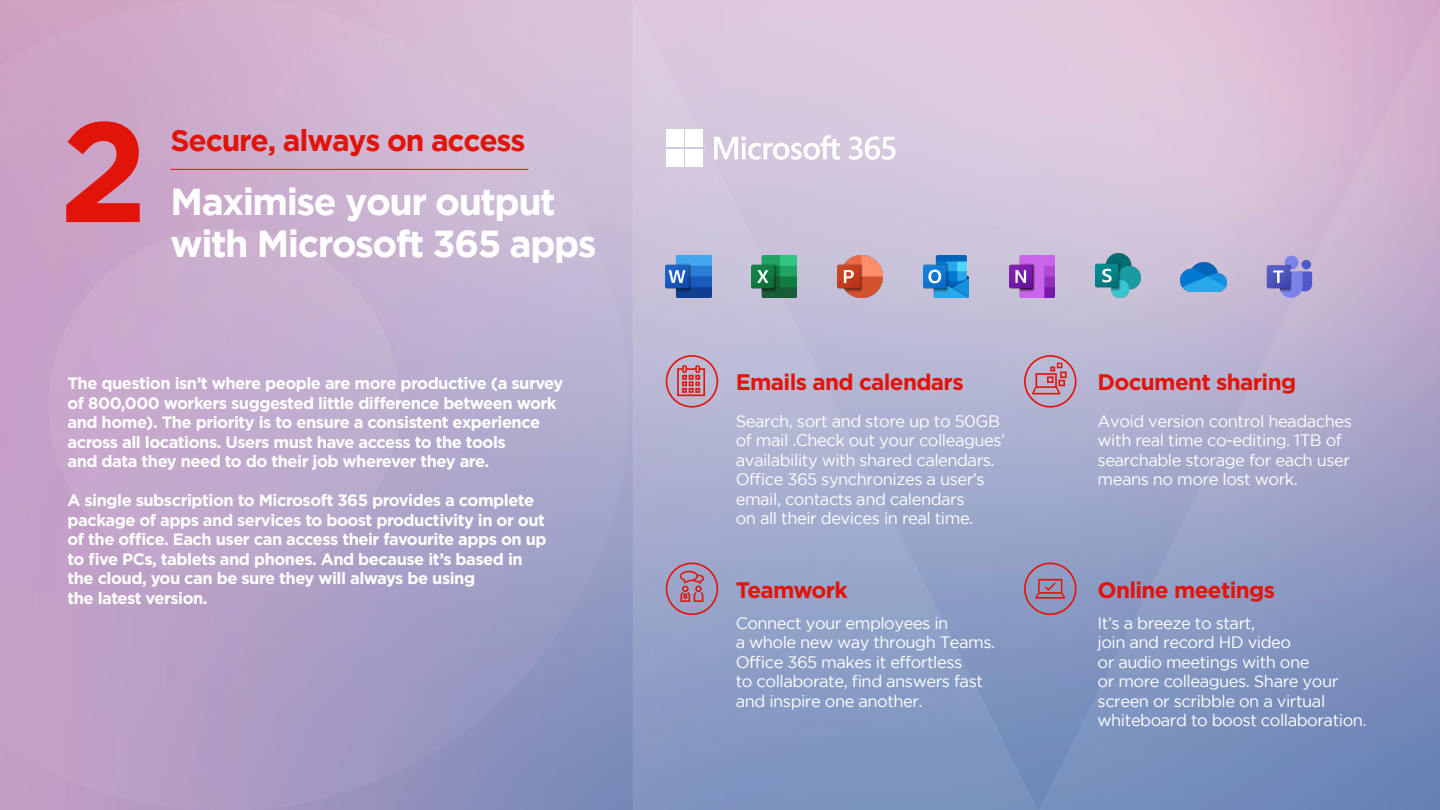
<style>
.page{position:relative;width:1440px;height:810px;background:#fff}
.page>*{position:absolute;margin:0;border:0;box-sizing:border-box;transform-origin:0 0}
.t1{font:700 37.5px/41.2px "Gotham";letter-spacing:-.04em;color:#fff}
.t2{font:700 30px "Gotham";letter-spacing:-.04em;color:#e1140a}
.t3{font:700 22.5px "Gotham";letter-spacing:-.03em;color:#e1140a}
.t4{font:16.5px/19.5px "Gotham";letter-spacing:-.03em;color:#fff}
.t5{font:700 16.5px/19.5px "Gotham";letter-spacing:-.03em;color:#fff}
</style>
<div class="page">
<img style="left:0;top:0;width:1440px;height:810px">
<img style="left:923px;top:256px;width:46px;height:42px">
<img style="left:666px;top:256px;width:45px;height:42px">
<img style="left:752px;top:256px;width:45px;height:42px">
<img style="left:1181px;top:262px;width:45px;height:29px">
<img style="left:1009px;top:256px;width:46px;height:42px">
<div style="left:1302px;top:260px;width:9px;height:9px;background:#5059c9;border-radius:50%"></div>
<div style="left:1285px;top:256px;width:13px;height:13px;background:#7b83eb;border-radius:50%"></div>
<div style="left:1267px;top:265px;width:23px;height:23px;background:#5159bf;border-radius:2px"></div>
<svg style="left:1273px;top:264px;width:39px;height:34px"></svg>
<img style="left:837px;top:256px;width:46px;height:42px">
<img style="left:1095px;top:254px;width:45px;height:44px">
<svg style="left:666px;top:355px;width:52px;height:53px;background:#c391a4"></svg>
<svg style="left:666px;top:563px;width:52px;height:52px;background:#a789a5"></svg>
<svg style="left:1024px;top:563px;width:53px;height:52px;background:#9985a5"></svg>
<svg style="left:1024px;top:355px;width:53px;height:53px;background:#be95aa"></svg>
<hr style="left:171px;top:169px;width:357px;height:1px;background:#e1140a">
<svg style="left:66px;top:121px;width:74px;height:101px;background:#d6525c"></svg>
<svg style="left:849px;top:136px;width:47px;height:24px"></svg>
<svg style="left:714px;top:135px;width:126px;height:25px"></svg>
<div style="left:666px;top:129px;width:17px;height:18px;background:#fff"></div>
<div style="left:685px;top:129px;width:18px;height:18px;background:#fff"></div>
<div style="left:666px;top:149px;width:17px;height:18px;background:#fff"></div>
<div style="left:685px;top:149px;width:18px;height:18px;background:#fff"></div>
<p class="t2" style="left:171px;top:123px;width:356px">Secure, always on access</p>
<p class="t1" style="left:171px;top:180px;width:428px">Maximise your output with Microsoft 365 apps</p>
<p class="t5" style="left:68px;top:373px;width:497px">The question isn’t where people are more productive (a survey of 800,000 workers suggested little difference between work and home). The priority is to ensure a consistent experience across all locations. Users must have access to the tools<br>and data they need to do their job wherever they are.</p>
<p class="t5" style="left:68px;top:490px;width:481px">A single subscription to Microsoft 365 provides a complete package of apps and services to boost productivity in or out of the office. Each user can access their favourite apps on up to five PCs, tablets and phones. And because it’s based in the cloud, you can be sure they will always be using<br>the latest version.</p>
<p class="t3" style="left:736px;top:367px;width:229px">Emails and calendars</p>
<p class="t3" style="left:1098px;top:367px;width:200px">Document sharing</p>
<p class="t4" style="left:736px;top:411px;width:271px">Search, sort and store up to 50GB of mail .Check out your colleagues’ availability with shared calendars.<br>Office 365 synchronizes a user’s email, contacts and calendars<br>on all their devices in real time.</p>
<p class="t4" style="left:1098px;top:411px;width:256px">Avoid version control headaches with real time co-editing. 1TB of searchable storage for each user means no more lost work.</p>
<p class="t3" style="left:736px;top:575px;width:114px">Teamwork</p>
<p class="t3" style="left:1098px;top:575px;width:179px">Online meetings</p>
<p class="t4" style="left:736px;top:613px;width:261px">Connect your employees in<br>a whole new way through Teams.<br>Office 365 makes it effortless<br>to collaborate, find answers fast and inspire one another.</p>
<p class="t4" style="left:1098px;top:613px;width:270px">It’s a breeze to start,<br>join and record HD video<br>or audio meetings with one<br>or more colleagues. Share your screen or scribble on a virtual whiteboard to boost collaboration.</p>
</div>
